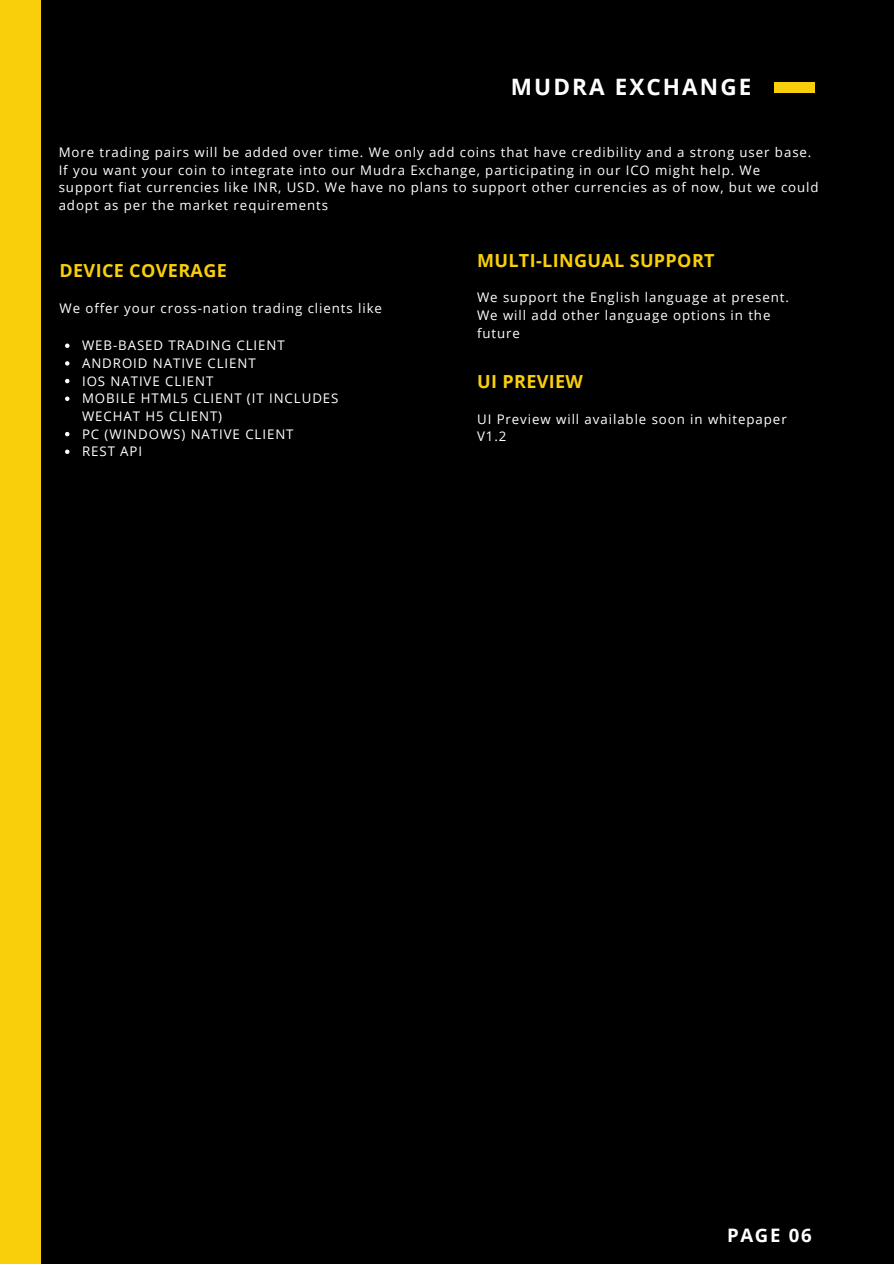
<style>
.page{position:relative;width:894px;height:1264px;background:#fff}
.page>*{position:absolute;margin:0;border:0;box-sizing:border-box;transform-origin:0 0}
.t1{font:700 22.65px "Open Sans";letter-spacing:.09em;color:#fff}
.t2{font:700 18.6px "Open Sans";letter-spacing:.09em;color:#fff}
.t3{font:700 18px "Open Sans";letter-spacing:.02em;color:#f9ce0b}
.t4{font:13.2px/17.7px "Open Sans";letter-spacing:.07em;color:#fff}
</style>
<div class="page">
<div style="left:0;top:0;width:893px;height:1263px;background:#000"></div>
<div style="left:0;top:0;width:40px;height:1263px;background:#f9ce0b"></div>
<div style="left:774px;top:82px;width:40px;height:10px;background:#f9ce0b"></div>
<svg style="left:65px;top:343px;width:4px;height:5px"></svg>
<svg style="left:65px;top:361px;width:4px;height:4px"></svg>
<svg style="left:65px;top:379px;width:4px;height:4px"></svg>
<svg style="left:65px;top:396px;width:4px;height:5px"></svg>
<svg style="left:65px;top:432px;width:4px;height:4px"></svg>
<svg style="left:65px;top:449px;width:4px;height:5px"></svg>
<p class="t1" style="left:510px;top:71px;width:242px">MUDRA EXCHANGE</p>
<p class="t4" style="left:59px;top:143px;width:761px">More trading pairs will be added over time. We only add coins that have credibility and a strong user base.<br>If you want your coin to integrate into our Mudra Exchange, participating in our ICO might help. We<br>support fiat currencies like INR, USD. We have no plans to support other currencies as of now, but we could adopt as per the market requirements</p>
<p class="t3" style="left:59px;top:258px;width:169px">DEVICE COVERAGE</p>
<p class="t3" style="left:477px;top:247px;width:239px">MULTI-LINGUAL SUPPORT</p>
<p class="t4" style="left:59px;top:299px;width:324px">We offer your cross-nation trading clients like</p>
<p class="t4" style="left:477px;top:288px;width:313px">We support the English language at present.<br>We will add other language options in the future</p>
<p class="t4" style="left:82px;top:336px;width:204px">WEB-BASED TRADING CLIENT</p>
<p class="t4" style="left:82px;top:354px;width:175px">ANDROID NATIVE CLIENT</p>
<p class="t4" style="left:82px;top:371px;width:133px">IOS NATIVE CLIENT</p>
<p class="t4" style="left:82px;top:389px;width:258px">MOBILE HTML5 CLIENT (IT INCLUDES<br>WECHAT H5 CLIENT)</p>
<p class="t4" style="left:82px;top:424px;width:213px">PC (WINDOWS) NATIVE CLIENT</p>
<p class="t4" style="left:82px;top:442px;width:62px">REST API</p>
<p class="t3" style="left:477px;top:369px;width:107px">UI PREVIEW</p>
<p class="t4" style="left:477px;top:410px;width:311px">UI Preview will available soon in whitepaper<br>V1.2</p>
<p class="t2" style="left:726px;top:1221px;width:86px">PAGE 06</p>
</div>
